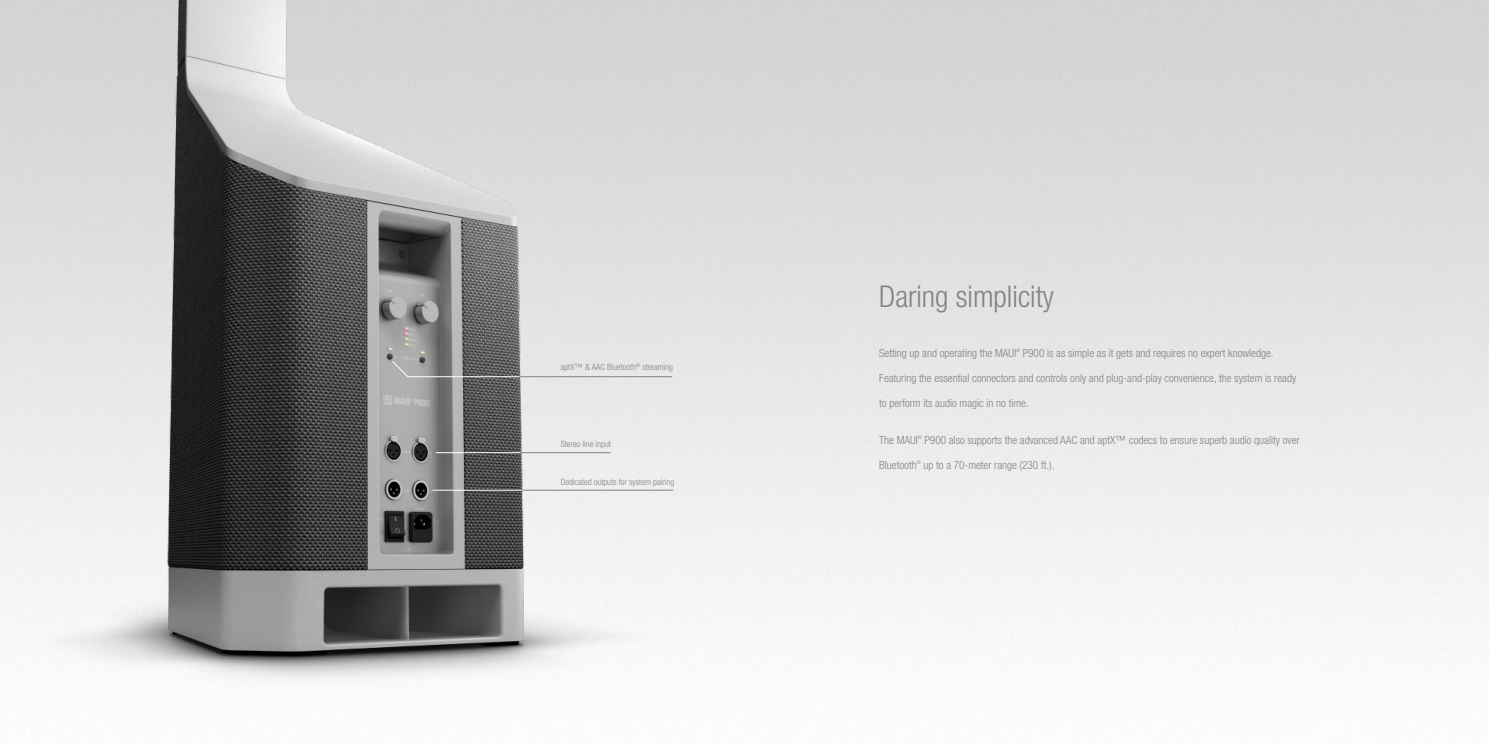
<style>
.page{position:relative;width:1489px;height:745px;background:#fff}
.page>*{position:absolute;margin:0;border:0;box-sizing:border-box;transform-origin:0 0}
.t1{font:300 condensed 30px "Helvetica Neue LT Std";color:#808285}
.t2{font:300 condensed 11.25px "Helvetica Neue LT Std";color:#808285}
.t3{font:300 condensed 8.75px "Helvetica Neue LT Std";color:#808285}
.t4{font:300 condensed 5px "Helvetica Neue LT Std";color:#808285}
</style>
<div class="page">
<img style="left:0;top:0;width:726px;height:731px">
<svg style="left:391px;top:360px;width:129px;height:17px;background:#858585"></svg>
<hr style="left:435px;top:452px;width:86px;height:1px;background:#fff">
<hr style="left:520px;top:376px;width:152px;height:1px;background:#808285">
<hr style="left:520px;top:452px;width:91px;height:1px;background:#808285">
<hr style="left:432px;top:489px;width:90px;height:1px;background:#fff">
<hr style="left:521px;top:489px;width:152px;height:1px;background:#808285">
<p class="t3" style="left:560px;top:362px;width:114px">aptX™ &amp; AAC Bluetooth<sup>®</sup> streaming</p>
<p class="t3" style="left:560px;top:438px;width:52px">Stereo line input</p>
<p class="t3" style="left:560px;top:476px;width:115px">Dedicated outputs for system pairing</p>
<p class="t1" style="left:879px;top:278px;width:176px">Daring simplicity</p>
<p class="t2" style="left:879px;top:346px;width:138px">Setting up and operating the MAUI</p>
<p class="t4" style="left:1016px;top:347px;width:6px">®</p>
<p class="t2" style="left:1022px;top:346px;width:252px">P900 is as simple as it gets and requires no expert knowledge.</p>
<p class="t2" style="left:879px;top:371px;width:418px">Featuring the essential connectors and controls only and plug-and-play convenience, the system is ready</p>
<p class="t2" style="left:879px;top:396px;width:151px">to perform its audio magic in no time.</p>
<p class="t2" style="left:879px;top:433px;width:40px">The MAUI</p>
<p class="t4" style="left:917px;top:434px;width:6px">®</p>
<p class="t2" style="left:924px;top:433px;width:376px">P900 also supports the advanced AAC and aptX™ codecs to ensure superb audio quality over</p>
<p class="t2" style="left:879px;top:458px;width:39px">Bluetooth</p>
<p class="t4" style="left:916px;top:459px;width:6px">®</p>
<p class="t2" style="left:923px;top:458px;width:132px">up to a 70-meter range (230 ft.).</p>
</div>
